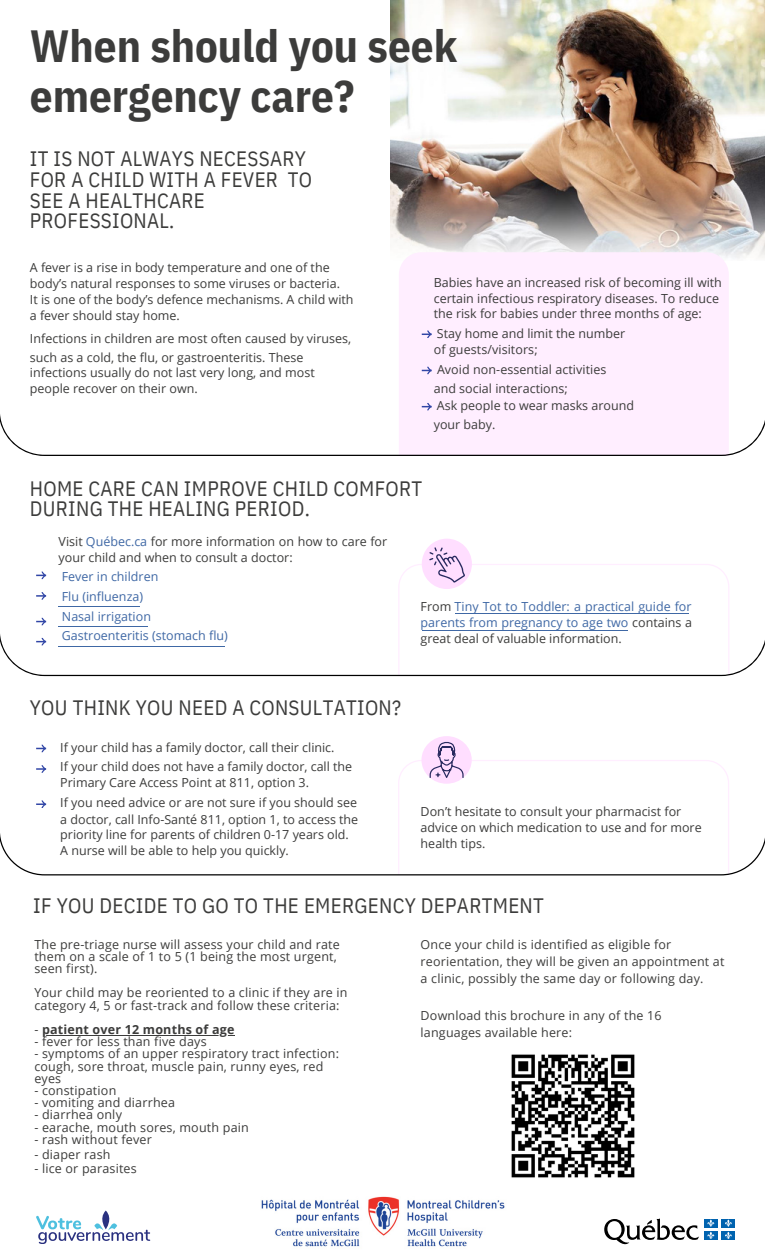
<style>
.page{position:relative;width:765px;height:1260px;background:#fff}
.page>*{position:absolute;margin:0;border:0;box-sizing:border-box;transform-origin:0 0}
.t1{font:700 45px/49.8px "IBM Plex Sans Cond";color:#3c3c3b}
.t2{font:20.88px/20.6px "IBM Plex Sans Cond";letter-spacing:.015em;color:#3c3c3b}
.t3{font:12.5px/16px "Open Sans";color:#3c3c3b}
.t4{font:12.5px/19.8px "Open Sans";color:#3f68a5}
.t5{font:700 12.5px "Open Sans";letter-spacing:.015em;color:#3c3c3b}
.s1{color:#3f68a5}
.s2{color:#3c3c3b}
.s3{font-weight:400}
</style>
<div class="page">
<svg style="left:36px;top:1211px;width:114px;height:33px"></svg>
<svg style="left:604px;top:1219px;width:95px;height:25px"></svg>
<div style="left:704px;top:1219px;width:14px;height:8px;background:#0063af"></div>
<div style="left:722px;top:1219px;width:13px;height:8px;background:#0063af"></div>
<div style="left:704px;top:1231px;width:14px;height:9px;background:#0063af"></div>
<svg style="left:707px;top:1219px;width:7px;height:20px"></svg>
<div style="left:722px;top:1231px;width:13px;height:9px;background:#0063af"></div>
<svg style="left:725px;top:1219px;width:7px;height:20px"></svg>
<img style="left:390px;top:0;width:375px;height:259px">
<svg style="left:36px;top:745px;width:10px;height:7px"></svg>
<svg style="left:36px;top:765px;width:10px;height:8px"></svg>
<svg style="left:36px;top:800px;width:10px;height:8px"></svg>
<div style="left:399px;top:252px;width:330px;height:151px;background:#fef"></div>
<svg style="left:422px;top:331px;width:10px;height:7px"></svg>
<svg style="left:422px;top:367px;width:10px;height:7px"></svg>
<svg style="left:0;top:403px;width:765px;height:53px"></svg>
<svg style="left:398px;top:760px;width:331px;height:69px"></svg>
<div style="left:421px;top:736px;width:51px;height:48px;background:#ffdeff;border-radius:50%"></div>
<svg style="left:430px;top:741px;width:34px;height:37px"></svg>
<svg style="left:0;top:829px;width:765px;height:47px"></svg>
<div style="left:422px;top:539px;width:50px;height:50px;background:#ffdeff;border-radius:50%"></div>
<svg style="left:0;top:547px;width:765px;height:129px"></svg>
<img style="left:261px;top:1196px;width:244px;height:51px">
<img style="left:511px;top:1054px;width:124px;height:124px">
<hr style="left:42px;top:1035px;width:193px;height:1px;background:#3c3c3b">
<h1 class="t1" style="left:30px;top:21px;width:429px">When should you seek emergency care?</h1>
<h2 class="t2" style="left:30px;top:148px;width:284px">IT IS NOT ALWAYS NECESSARY<br>FOR A CHILD WITH A FEVER TO<br>SEE A HEALTHCARE<br>PROFESSIONAL.</h2>
<p class="t3" style="left:30px;top:259px;width:325px">A fever is a rise in body temperature and one of the body’s natural responses to some viruses or bacteria.<br>It is one of the body’s defence mechanisms. A child with a fever should stay home.</p>
<p class="t3" style="left:30px;top:329px;width:323px;line-height:18.8px">Infections in children are most often caused by viruses, such as a cold, the flu, or gastroenteritis. These</p>
<p class="t3" style="left:30px;top:364px;width:286px">infections usually do not last very long, and most people recover on their own.</p>
<p class="t3" style="left:434px;top:274px;width:290px">Babies have an increased risk of becoming ill with certain infectious respiratory diseases. To reduce the risk for babies under three months of age:</p>
<p class="t3" style="left:434px;top:325px;width:193px">Stay home and limit the number of guests/visitors;</p>
<p class="t3" style="left:434px;top:360px;width:202px;line-height:18.5px">Avoid non-essential activities<br>and social interactions;<br>Ask people to wear masks around your baby.</p>
<h2 class="t2" style="left:30px;top:477px;width:394px">HOME CARE CAN IMPROVE CHILD COMFORT<br>DURING THE HEALING PERIOD.</h2>
<p class="t3" style="left:59px;top:533px;width:330px">Visit <span class="s1">Québec.ca</span> for more information on how to care for your child and when to consult a doctor:</p>
<p class="t4" style="left:62px;top:567px;width:168px">Fever in children<br>Flu (influenza)<br>Nasal irrigation<br>Gastroenteritis (stomach flu)</p>
<p class="t4" style="left:421px;top:598px;width:273px;line-height:16px;text-align:justify"><span class="s2">From</span> Tiny Tot to Toddler: a practical guide for parents from pregnancy to age two <span class="s2">contains a great deal of valuable information.</span></p>
<h2 class="t2" style="left:30px;top:697px;width:373px">YOU THINK YOU NEED A CONSULTATION?</h2>
<p class="t3" style="left:60px;top:737px;width:294px;line-height:19.8px">If your child has a family doctor, call their clinic.<br>If your child does not have a family doctor, call the</p>
<p class="t3" style="left:60px;top:773px;width:298px;line-height:19.8px">Primary Care Access Point at 811, option 3.<br>If you need advice or are not sure if you should see</p>
<p class="t3" style="left:60px;top:811px;width:300px;line-height:15.5px">a doctor, call Info-Santé 811, option 1, to access the priority line for parents of children 0-17 years old.<br>A nurse will be able to help you quickly.</p>
<p class="t3" style="left:421px;top:803px;width:283px">Don’t hesitate to consult your pharmacist for advice on which medication to use and for more health tips.</p>
<h2 class="t2" style="left:33px;top:894px;width:512px">IF YOU DECIDE TO GO TO THE EMERGENCY DEPARTMENT</h2>
<p class="t3" style="left:421px;top:936px;width:305px;line-height:16.9px">Once your child is identified as eligible for reorientation, they will be given an appointment at a clinic, possibly the same day or following day.</p>
<p class="t3" style="left:421px;top:1007px;width:243px;line-height:16.9px">Download this brochure in any of the 16 languages available here:</p>
<p class="t3" style="left:34px;top:938px;width:307px;line-height:12.2px">The pre-triage nurse will assess your child and rate them on a scale of 1 to 5 (1 being the most urgent, seen first).</p>
<p class="t3" style="left:34px;top:987px;width:315px;line-height:12.2px">Your child may be reoriented to a clinic if they are in category 4, 5 or fast-track and follow these criteria:</p>
<p class="t5" style="left:34px;top:1021px;width:202px"><span class="s3">-</span> patient over 12 months of age</p>
<p class="t3" style="left:34px;top:1033px;width:174px">- fever for less than five days</p>
<p class="t3" style="left:34px;top:1047px;width:306px;line-height:12.2px">- symptoms of an upper respiratory tract infection: cough, sore throat, muscle pain, runny eyes, red eyes</p>
<p class="t3" style="left:34px;top:1082px;width:83px">- constipation</p>
<p class="t3" style="left:34px;top:1094px;width:142px">- vomiting and diarrhea</p>
<p class="t3" style="left:34px;top:1107px;width:89px">- diarrhea only</p>
<p class="t3" style="left:34px;top:1119px;width:216px">- earache, mouth sores, mouth pain</p>
<p class="t3" style="left:34px;top:1131px;width:119px">- rash without fever</p>
<p class="t3" style="left:34px;top:1146px;width:78px">- diaper rash</p>
<p class="t3" style="left:34px;top:1160px;width:104px">- lice or parasites</p>
</div>
